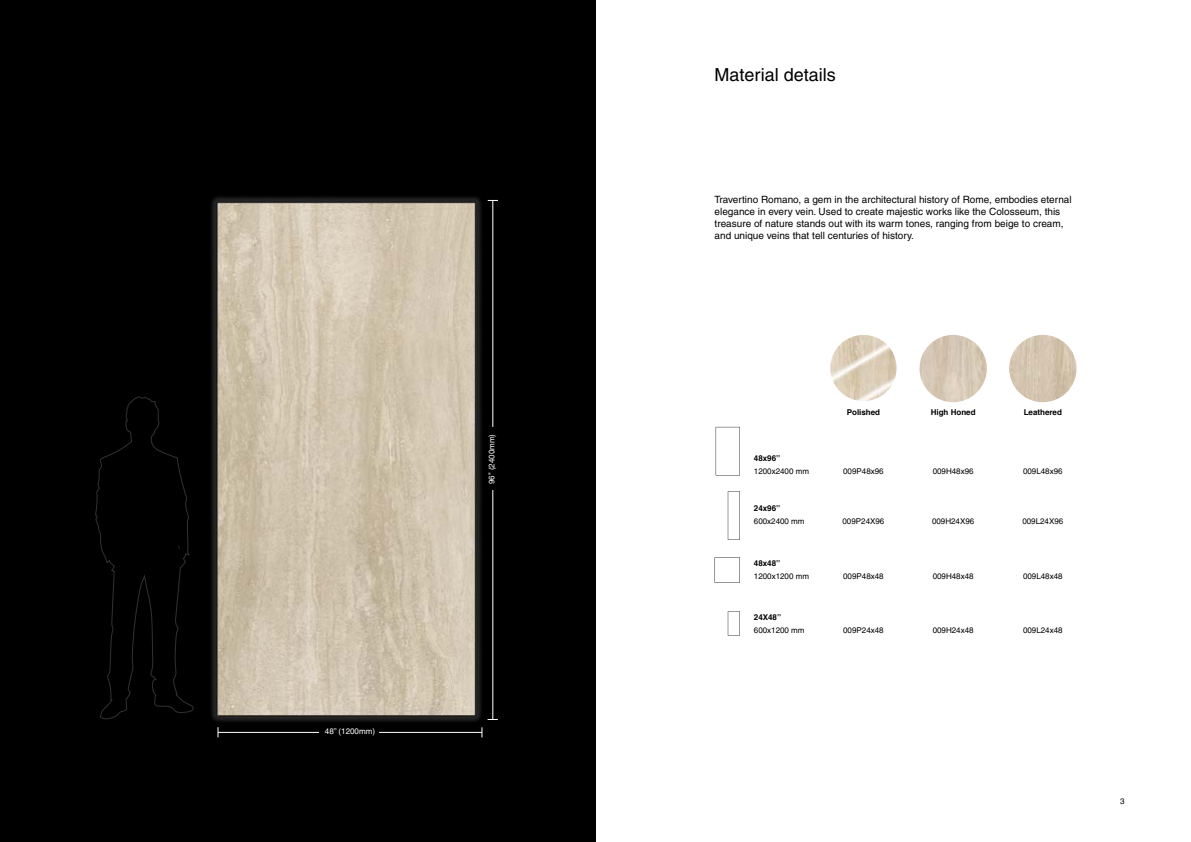
<style>
.page{position:relative;width:1191px;height:842px;background:#fff}
.page>*{position:absolute;margin:0;border:0;box-sizing:border-box;transform-origin:0 0}
.t1{font:18px "Helvetica";color:#000}
.t2{font:10px/12px "Helvetica";color:#000}
.t3{font:8px "Helvetica";color:#000}
.t4{font:700 8px "Helvetica";color:#000}
.t5{font:8px "Helvetica";color:#fff}
</style>
<div class="page">
<svg style="left:715px;top:427px;width:25px;height:48px"></svg>
<svg style="left:728px;top:491px;width:12px;height:49px"></svg>
<svg style="left:714px;top:557px;width:26px;height:26px"></svg>
<svg style="left:728px;top:611px;width:12px;height:25px"></svg>
<div style="left:0;top:0;width:595px;height:842px;background:#000"></div>
<img style="left:211px;top:197px;width:283px;height:532px">
<hr style="left:492px;top:201px;width:1px;height:226px;background:#fff">
<hr style="left:379px;top:732px;width:103px;height:1px;background:#fff">
<hr style="left:218px;top:732px;width:101px;height:1px;background:#fff">
<hr style="left:492px;top:490px;width:1px;height:229px;background:#fff">
<svg style="left:95px;top:396px;width:99px;height:324px"></svg>
<img style="left:830px;top:335px;width:66px;height:66px;border-radius:33px">
<img style="left:919px;top:335px;width:67px;height:67px;border-radius:34px">
<img style="left:1009px;top:335px;width:67px;height:67px;border-radius:34px">
<p class="t5" style="left:325px;top:727px;width:52px">48’’ (1200mm)</p>
<p class="t5" style="left:487px;top:484px;width:52px;rotate:-90deg">96’’ (2400mm)</p>
<h1 class="t1" style="left:714px;top:64px;width:123px">Material details</h1>
<p class="t2" style="left:714px;top:194px;width:359px">Travertino Romano, a gem in the architectural history of Rome, embodies eternal elegance in every vein. Used to create majestic works like the Colosseum, this treasure of nature stands out with its warm tones, ranging from beige to cream, and unique veins that tell centuries of history.</p>
<p class="t4" style="left:754px;top:451px;width:28px">48x96’’</p>
<p class="t3" style="left:754px;top:466px;width:57px">1200x2400 mm</p>
<p class="t4" style="left:754px;top:502px;width:28px">24x96’’</p>
<p class="t3" style="left:754px;top:517px;width:52px">600x2400 mm</p>
<p class="t4" style="left:754px;top:557px;width:28px">48x48’’</p>
<p class="t3" style="left:754px;top:572px;width:57px">1200x1200 mm</p>
<p class="t4" style="left:754px;top:611px;width:29px">24X48’’</p>
<p class="t3" style="left:754px;top:625px;width:52px">600x1200 mm</p>
<p class="t4" style="left:846px;top:405px;width:35px">Polished</p>
<p class="t3" style="left:843px;top:466px;width:42px">009P48x96</p>
<p class="t3" style="left:842px;top:516px;width:43px">009P24X96</p>
<p class="t3" style="left:843px;top:571px;width:42px">009P48x48</p>
<p class="t3" style="left:843px;top:625px;width:42px">009P24x48</p>
<p class="t4" style="left:930px;top:405px;width:46px">High Honed</p>
<p class="t3" style="left:932px;top:466px;width:42px">009H48x96</p>
<p class="t3" style="left:932px;top:516px;width:44px">009H24X96</p>
<p class="t3" style="left:932px;top:571px;width:42px">009H48x48</p>
<p class="t3" style="left:932px;top:625px;width:42px">009H24x48</p>
<p class="t4" style="left:1023px;top:405px;width:40px">Leathered</p>
<p class="t3" style="left:1023px;top:466px;width:41px">009L48x96</p>
<p class="t3" style="left:1022px;top:516px;width:42px">009L24X96</p>
<p class="t3" style="left:1023px;top:571px;width:41px">009L48x48</p>
<p class="t3" style="left:1023px;top:625px;width:41px">009L24x48</p>
<p class="t3" style="left:1120px;top:796px;width:6px">3</p>
</div>
